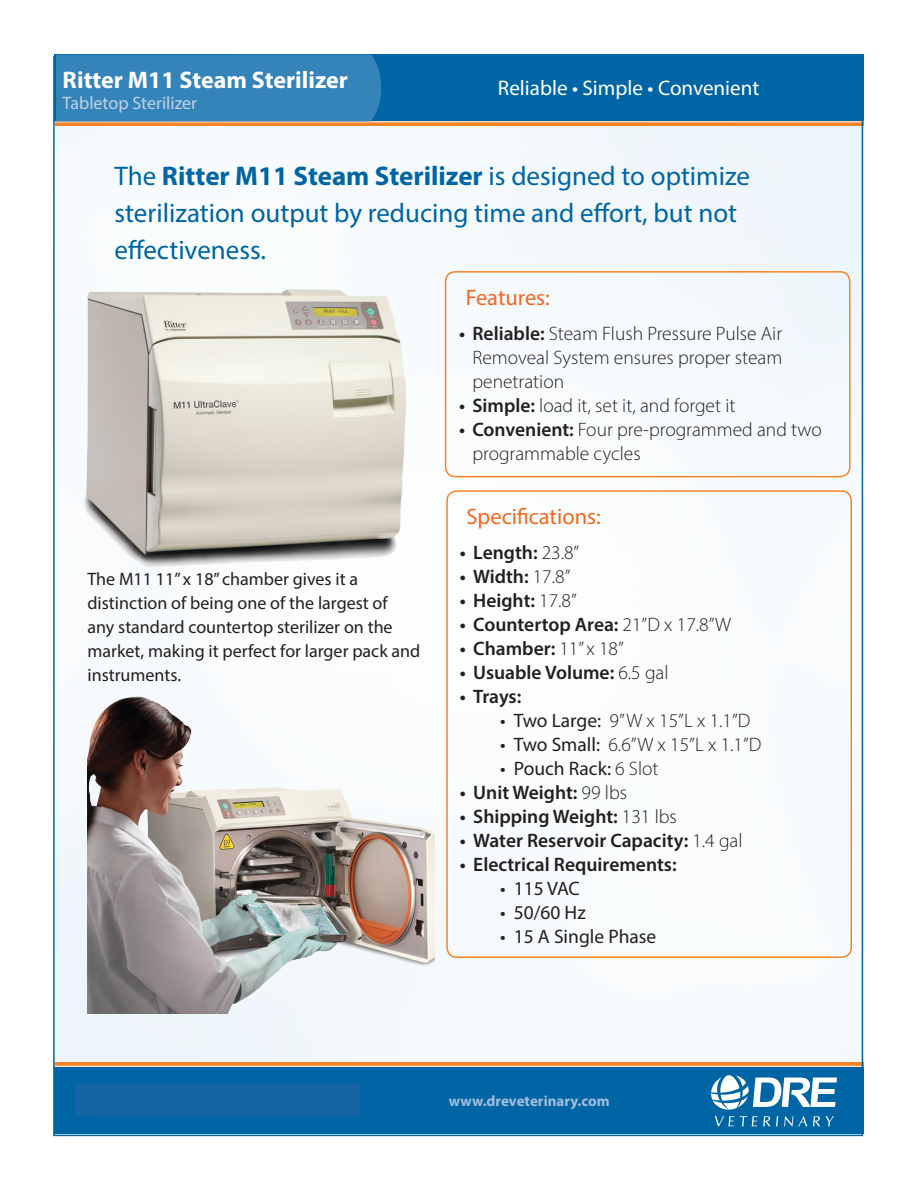
<style>
.page{position:relative;width:918px;height:1188px;background:#fff}
.page>*{position:absolute;margin:0;border:0;box-sizing:border-box;transform-origin:0 0}
.t1{font:27px/37.3px "Myriad Pro";color:#0065a4}
.t2{font:700 24px "Myriad Pro";color:#fff}
.Feature_Bullets{font:22.5px "Myriad Pro";color:#f36821}
.t3{font:21.15px "Myriad Pro";color:#fff}
.t4{font:300 19.5px/24px "Myriad Pro";color:#231f20;text-align:justify}
.t5{font:600 19.5px "Myriad Pro";color:#231f20}
.t6{font:19.5px "Myriad Pro";color:#231f20}
.t7{font:18px/24px "Myriad Pro";color:#231f20}
.t8{font:18px "Myriad Pro";color:#c0d2e8}
.t9{font:700 15px "Myriad Pro";color:#a3bddd}
.s1{font-weight:700}
.s2{font-weight:600}
.s3{font-weight:300}
.s4{font-weight:400}
</style>
<div class="page">
<img style="left:56px;top:126px;width:804px;height:936px">
<div style="left:445px;top:271px;width:405px;height:206px;border:2px solid #f58427;border-radius:10px"></div>
<div style="left:446px;top:490px;width:406px;height:468px;border:2px solid #f58427;border-radius:10px"></div>
<img style="left:87px;top:689px;width:347px;height:325px">
<div style="left:55px;top:54px;width:809px;height:68px;background:#0065a4"></div>
<div style="left:56px;top:1066px;width:808px;height:68px;background:#0065a4"></div>
<hr style="left:55px;top:122px;width:808px;height:4px;background:#f58427">
<hr style="left:55px;top:122px;width:808px;height:1px;background:#fff">
<svg style="left:56px;top:1062px;width:804px;height:4px;background:#f58a32"></svg>
<hr style="left:55px;top:1066px;width:808px;height:1px;background:#fff">
<svg style="left:711px;top:1075px;width:126px;height:51px"></svg>
<div style="left:56px;top:55px;width:325px;height:66px;background:#3484ba"></div>
<div style="left:75px;top:1085px;width:285px;height:32px;background:#1565a5"></div>
<img style="left:75px;top:279px;width:365px;height:292px">
<p class="t2" style="left:63px;top:64px;width:287px">Ritter M11 Steam Sterilizer</p>
<p class="t8" style="left:63px;top:92px;width:136px">Tabletop Sterilizer</p>
<p class="t3" style="left:498px;top:75px;width:263px">Reliable • Simple • Convenient</p>
<p class="t1" style="left:115px;top:157px;width:637px">The <span class="s1">Ritter M11 Steam Sterilizer</span> is designed to optimize sterilization output by reducing time and effort, but not effectiveness.</p>
<p class="t7" style="left:87px;top:567px;width:334px">The M11 11” x 18” chamber gives it a distinction of being one of the largest of<br>any standard countertop sterilizer on the market, making it perfect for larger pack and instruments.</p>
<p class="Feature_Bullets" style="left:466px;top:284px;width:86px">Features:</p>
<p class="t4" style="left:472px;top:321px;width:311px;text-indent:-14px"><span class="s2">• Reliable:</span> Steam Flush Pressure Pulse Air Removeal System ensures proper steam penetration</p>
<p class="t4" style="left:459px;top:393px;width:278px"><span class="s2">• Simple:</span> load it, set it, and forget it</p>
<p class="t4" style="left:472px;top:417px;width:351px;text-indent:-14px"><span class="s2">• Convenient:</span> Four pre-programmed and two programmable cycles</p>
<p class="Feature_Bullets" style="left:467px;top:503px;width:136px">Specifications:</p>
<p class="t5" style="left:460px;top:540px;width:121px">• Length: <span class="s3">23.8”</span></p>
<p class="t5" style="left:460px;top:564px;width:112px">• Width: <span class="s3">17.8”</span></p>
<p class="t5" style="left:460px;top:588px;width:119px">• Height: <span class="s3">17.8”</span></p>
<p class="t5" style="left:460px;top:612px;width:273px">• Countertop Area: <span class="s3">21”D x 17.8”W</span></p>
<p class="t5" style="left:460px;top:636px;width:166px">• Chamber: <span class="s3">11” x 18”</span></p>
<p class="t5" style="left:460px;top:660px;width:210px">• Usuable Volume: <span class="s3">6.5 gal</span></p>
<p class="t5" style="left:460px;top:684px;width:63px">• Trays:</p>
<p class="t4" style="left:500px;top:709px;width:252px"><span class="s4">• Two Large:</span> 9” W x 15”L x 1.1”D</p>
<p class="t4" style="left:500px;top:733px;width:263px"><span class="s4">• Two Small:</span> 6.6”W x 15”L x 1.1”D</p>
<p class="t6" style="left:500px;top:757px;width:160px">• Pouch Rack: <span class="s3">6 Slot</span></p>
<p class="t5" style="left:460px;top:780px;width:169px">• Unit Weight: <span class="s3">99 lbs</span></p>
<p class="t5" style="left:460px;top:804px;width:219px">• Shipping Weight: <span class="s3">131 lbs</span></p>
<p class="t5" style="left:460px;top:828px;width:284px">• Water Reservoir Capacity: <span class="s3">1.4 gal</span></p>
<p class="t5" style="left:460px;top:852px;width:218px">• Electrical Requirements:</p>
<p class="t6" style="left:500px;top:877px;width:81px">• 115 VAC</p>
<p class="t6" style="left:500px;top:901px;width:87px">• 50/60 Hz</p>
<p class="t6" style="left:500px;top:925px;width:158px">• 15 A Single Phase</p>
<p class="t9" style="left:449px;top:1091px;width:162px">www.dreveterinary.com</p>
</div>
